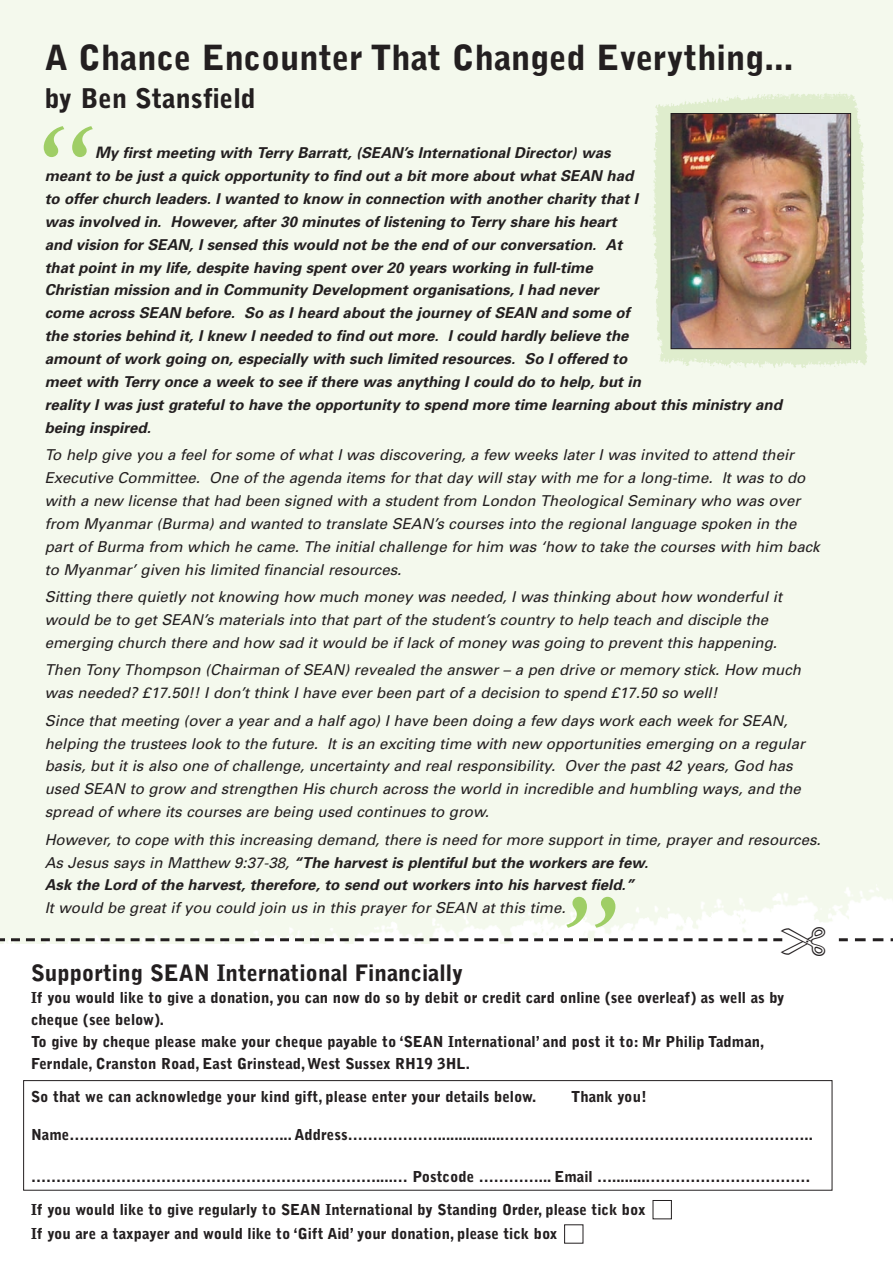
<style>
.page{position:relative;width:893px;height:1263px;background:#fff}
.page>*{position:absolute;margin:0;border:0;box-sizing:border-box;transform-origin:0 0}
.t1{font:italic 700 103.5px "Bembo";color:#9fce66}
.t2{font:900 34.5px "Bell Gothic Std";color:#231f20}
.t3{font:900 27px "Bell Gothic Std";color:#231f20}
.t4{font:900 22.5px "Bell Gothic Std";color:#231f20}
.t5{font:italic 15px/23px "Univers";color:#231f20}
.t6{font:italic 700 15px/23px "Univers";color:#231f20}
.t7{font:900 15px/22px "Bell Gothic Std";color:#231f20}
.s1{font-size:15.75px}
.s2{font-weight:700}
</style>
<div class="page">
<img style="left:642px;top:88px;width:234px;height:291px">
<img style="left:673px;top:115px;width:176px;height:232px">
<div style="left:671px;top:113px;width:180px;height:236px;border:1px solid #231f20"></div>
<div style="left:23px;top:1080px;width:809px;height:111px;border:1px solid #231f20"></div>
<div style="left:653px;top:1200px;width:19px;height:19px;border:1px solid #231f20"></div>
<svg style="left:839px;top:938px;width:54px;height:3px"></svg>
<svg style="left:0;top:927px;width:783px;height:17px"></svg>
<h2 class="t2" style="left:45px;top:43px;width:750px">A Chance Encounter That Changed Everything...</h2>
<h3 class="t3" style="left:45px;top:87px;width:213px">by Ben Stansfield</h3>
<p class="t6" style="left:45px;top:142px;width:739px;text-indent:50px"><span class="s1">M</span>y first meeting with Terry Barratt, (SEAN’s International Director) was<br>meant to be just a quick opportunity to find out a bit more about what SEAN had<br>to offer church leaders. I wanted to know in connection with another charity that I<br>was involved in. However, after 30 minutes of listening to Terry share his heart<br>and vision for SEAN, I sensed this would not be the end of our conversation. At<br>that point in my life, despite having spent over 20 years working in full-time<br>Christian mission and in Community Development organisations, I had never<br>come across SEAN before. So as I heard about the journey of SEAN and some of<br>the stories behind it, I knew I needed to find out more. I could hardly believe the<br>amount of work going on, especially with such limited resources. So I offered to<br>meet with Terry once a week to see if there was anything I could do to help, but in<br>reality I was just grateful to have the opportunity to spend more time learning about this ministry and being inspired.</p>
<p class="t5" style="left:45px;top:445px;width:776px">To help give you a feel for some of what I was discovering, a few weeks later I was invited to attend their Executive Committee. One of the agenda items for that day will stay with me for a long-time. It was to do with a new license that had been signed with a student from London Theological Seminary who was over from Myanmar (Burma) and wanted to translate SEAN’s courses into the regional language spoken in the part of Burma from which he came. The initial challenge for him was ‘how to take the courses with him back to Myanmar’ given his limited financial resources.</p>
<p class="t5" style="left:45px;top:587px;width:742px">Sitting there quietly not knowing how much money was needed, I was thinking about how wonderful it would be to get SEAN’s materials into that part of the student’s country to help teach and disciple the emerging church there and how sad it would be if lack of money was going to prevent this happening.</p>
<p class="t5" style="left:45px;top:660px;width:761px">Then Tony Thompson (Chairman of SEAN) revealed the answer – a pen drive or memory stick. How much was needed? £17.50!! I don’t think I have ever been part of a decision to spend £17.50 so well!</p>
<p class="t5" style="left:45px;top:710px;width:765px">Since that meeting (over a year and a half ago) I have been doing a few days work each week for SEAN, helping the trustees look to the future. It is an exciting time with new opportunities emerging on a regular basis, but it is also one of challenge, uncertainty and real responsibility. Over the past 42 years, God has used SEAN to grow and strengthen His church across the world in incredible and humbling ways, and the spread of where its courses are being used continues to grow.</p>
<p class="t5" style="left:45px;top:829px;width:780px">However, to cope with this increasing demand, there is need for more support in time, prayer and resources.<br>As Jesus says in Matthew 9:37-38, <span class="s2">“The harvest is plentiful but the workers are few.<br>Ask the Lord of the harvest, therefore, to send out workers into his harvest field.”</span></p>
<p class="t5" style="left:45px;top:898px;width:525px">It would be great if you could join us in this prayer for SEAN at this time.</p>
<h1 class="t1" style="left:27px;top:124px;width:64px">“</h1>
<h1 class="t1" style="left:554px;top:895px;width:64px">”</h1>
<h3 class="t4" style="left:31px;top:963px;width:434px">Supporting SEAN International Financially</h3>
<p class="t7" style="left:31px;top:987px;width:755px">If you would like to give a donation, you can now do so by debit or credit card online (see overleaf) as well as by cheque (see below).<br>To give by cheque please make your cheque payable to ‘SEAN International’ and post it to: Mr Philip Tadman, Ferndale, Cranston Road, East Grinstead,West Sussex RH19 3HL.</p>
<p class="t7" style="left:31px;top:1087px;width:506px">So that we can acknowledge your kind gift, please enter your details below.</p>
<p class="t7" style="left:571px;top:1087px;width:77px">Thank you!</p>
<p class="t7" style="left:31px;top:1125px;width:783px">Name……………………………………... Address………………................……………………………………………………..</p>
<p class="t7" style="left:31px;top:1167px;width:781px">……………………………………………………………....… Postcode …………... Email …........……………………………</p>
<p class="t7" style="left:31px;top:1199px;width:616px;line-height:24px">If you would like to give regularly to SEAN International by Standing Order, please tick box<br>If you are a taxpayer and would like to ‘Gift Aid’ your donation, please tick box</p>
</div>
